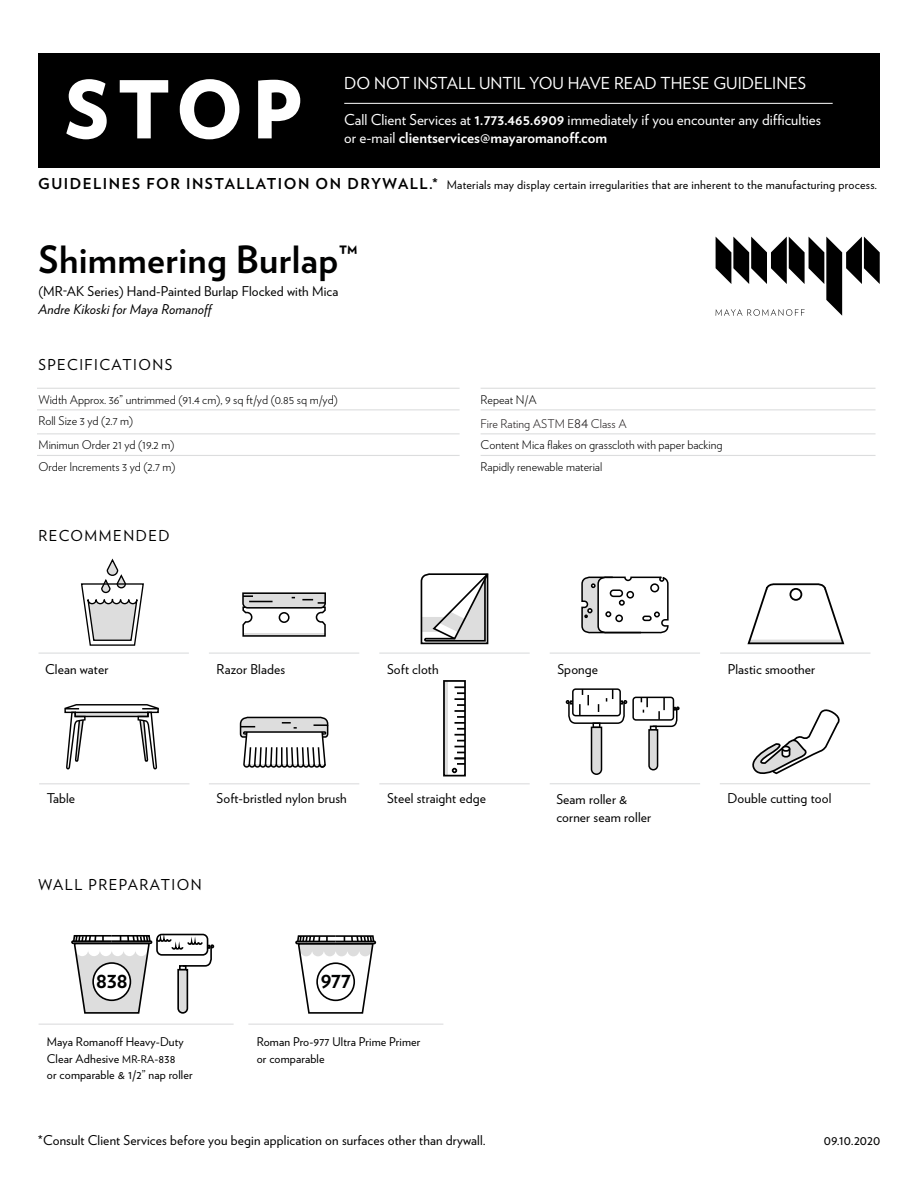
<style>
.page{position:relative;width:918px;height:1188px;background:#fff}
.page>*{position:absolute;margin:0;border:0;box-sizing:border-box;transform-origin:0 0}
.t1{font:900 79.5px "Verlag";color:#fff}
.t2{font:700 37.5px "Verlag";letter-spacing:.01em;color:#000101}
.t3{font:700 22.5px "Verlag";color:#000101}
.t4{font:16.5px "Verlag";color:#fff}
.t5{font:15px "Verlag";color:#fff}
.t6{font:15px "Verlag";letter-spacing:.1em;color:#000101}
.t7{font:700 15px "Verlag";color:#fff}
.t8{font:13.5px/18px "Verlag";letter-spacing:.01em;color:#000}
.t9{font:13.5px "Verlag";letter-spacing:.01em;color:#000101}
.t10{font:italic 13.5px "Verlag";letter-spacing:.01em;color:#000101}
.t11{font:300 12px "Verlag";color:#000}
.t12{font:12px "Verlag";letter-spacing:.02em;color:#000101}
.t13{font:12px/16.5px "Verlag";letter-spacing:.01em;color:#000}
.t14{font:300 12px "Verlag";color:#221e1f}
.s1{font-weight:700}
.s2{font-weight:400}
.s3{font-weight:700;font-size:15px}
.s4{font-size:15px}
.s5{font-size:10.5px}
.s6{font-style:inherit}
.s7{color:#000}
</style>
<div class="page">
<div style="left:38px;top:54px;width:842px;height:114px;background:#000"></div>
<hr style="left:344px;top:103px;width:489px;height:1px;background:#fff">
<svg style="left:716px;top:237px;width:164px;height:79px"></svg>
<hr style="left:37px;top:388px;width:423px;height:1px;background:#dcddde">
<hr style="left:481px;top:388px;width:395px;height:1px;background:#dcddde">
<hr style="left:37px;top:409px;width:423px;height:1px;background:#dcddde">
<hr style="left:481px;top:409px;width:395px;height:1px;background:#dcddde">
<hr style="left:37px;top:433px;width:423px;height:1px;background:#dcddde">
<hr style="left:481px;top:433px;width:395px;height:1px;background:#dcddde">
<hr style="left:37px;top:455px;width:423px;height:1px;background:#dcddde">
<hr style="left:481px;top:455px;width:395px;height:1px;background:#dcddde">
<hr style="left:39px;top:1024px;width:195px;height:1px;background:#dcddde">
<hr style="left:248px;top:1024px;width:195px;height:1px;background:#dcddde">
<svg style="left:71px;top:934px;width:143px;height:80px"></svg>
<svg style="left:295px;top:935px;width:82px;height:79px"></svg>
<hr style="left:39px;top:653px;width:150px;height:1px;background:#dcddde">
<hr style="left:720px;top:653px;width:150px;height:1px;background:#dcddde">
<hr style="left:550px;top:653px;width:150px;height:1px;background:#dcddde">
<hr style="left:379px;top:653px;width:151px;height:1px;background:#dcddde">
<hr style="left:209px;top:653px;width:150px;height:1px;background:#dcddde">
<hr style="left:379px;top:783px;width:151px;height:1px;background:#dcddde">
<hr style="left:209px;top:783px;width:150px;height:1px;background:#dcddde">
<hr style="left:39px;top:783px;width:150px;height:1px;background:#dcddde">
<svg style="left:80px;top:558px;width:64px;height:88px"></svg>
<svg style="left:242px;top:592px;width:84px;height:45px"></svg>
<svg style="left:420px;top:573px;width:69px;height:72px"></svg>
<svg style="left:581px;top:576px;width:88px;height:58px"></svg>
<svg style="left:239px;top:716px;width:90px;height:52px"></svg>
<hr style="left:444px;top:681px;width:3px;height:95px;background:#ddd">
<div style="left:443px;top:680px;width:23px;height:96px;border:2px solid #000"></div>
<svg style="left:452px;top:686px;width:13px;height:87px"></svg>
<svg style="left:64px;top:704px;width:95px;height:66px"></svg>
<svg style="left:747px;top:583px;width:98px;height:62px"></svg>
<hr style="left:550px;top:783px;width:150px;height:1px;background:#dcddde">
<div style="left:632px;top:697px;width:42px;height:24px;border:2px solid #000;border-radius:3px"></div>
<svg style="left:641px;top:697px;width:39px;height:74px"></svg>
<div style="left:572px;top:688px;width:49px;height:28px;border:2px solid #000;border-radius:3px"></div>
<svg style="left:566px;top:689px;width:61px;height:86px"></svg>
<hr style="left:720px;top:783px;width:150px;height:1px;background:#dcddde">
<svg style="left:752px;top:709px;width:88px;height:66px"></svg>
<div style="left:782px;top:746px;width:8px;height:5px;background:#0f0f0f;border-radius:50%"></div>
<div style="left:781px;top:746px;width:9px;height:6px;border:2px solid #000;border-radius:50%"></div>
<h1 class="t1" style="left:64px;top:44px;width:240px">STOP</h1>
<h3 class="t4" style="left:344px;top:71px;width:463px">DO NOT INSTALL UNTIL YOU HAVE READ THESE GUIDELINES</h3>
<p class="t5" style="left:344px;top:109px;width:478px">Call Client Services at <span class="s1">1.773.465.6909</span> immediately if you encounter any difficulties</p>
<p class="t7" style="left:344px;top:126px;width:264px"><span class="s2">or e-mail</span> clientservices@mayaromanoff.com</p>
<p class="t12" style="left:38px;top:176px;width:841px"><span class="s3">GUIDELINES FOR INSTALLATION ON DRYWALL.*</span> Materials may display certain irregularities that are inherent to the manufacturing process.</p>
<h2 class="t2" style="left:39px;top:230px;width:321px">Shimmering Burlap™</h2>
<p class="t9" style="left:39px;top:281px;width:301px">(MR-AK Series) Hand-Painted Burlap Flocked with Mica</p>
<p class="t10" style="left:39px;top:299px;width:176px">Andre Kikoski for Maya Romanoff</p>
<p class="t6" style="left:39px;top:354px;width:135px">SPECIFICATIONS</p>
<p class="t11" style="left:39px;top:391px;width:301px">Width Approx. 36” untrimmed (91.4 cm), 9 sq ft/yd (0.85 sq m/yd)</p>
<p class="t11" style="left:481px;top:391px;width:58px">Repeat N/A</p>
<p class="t11" style="left:39px;top:412px;width:96px">Roll Size 3 yd (2.7 m)</p>
<p class="t14" style="left:481px;top:415px;width:148px">Fire Rating ASTM E<span class="s4">84</span> Class A</p>
<p class="t11" style="left:39px;top:436px;width:137px">Minimun Order 21 yd (19.2 m)</p>
<p class="t11" style="left:481px;top:436px;width:243px">Content Mica flakes on grasscloth with paper backing</p>
<p class="t11" style="left:39px;top:458px;width:138px">Order Increments 3 yd (2.7 m)</p>
<p class="t11" style="left:481px;top:458px;width:123px">Rapidly renewable material</p>
<p class="t6" style="left:39px;top:525px;width:133px">RECOMMENDED</p>
<p class="t8" style="left:45px;top:659px;width:65px">Clean water</p>
<p class="t8" style="left:217px;top:659px;width:70px">Razor Blades</p>
<p class="t8" style="left:387px;top:659px;width:53px">Soft cloth</p>
<p class="t8" style="left:557px;top:659px;width:42px">Sponge</p>
<p class="t8" style="left:728px;top:659px;width:89px">Plastic smoother</p>
<p class="t8" style="left:47px;top:788px;width:30px">Table</p>
<p class="t8" style="left:217px;top:788px;width:132px">Soft-bristled nylon brush</p>
<p class="t8" style="left:387px;top:788px;width:101px">Steel straight edge</p>
<p class="t8" style="left:556px;top:790px;width:96px">Seam roller &amp; corner seam roller</p>
<p class="t8" style="left:728px;top:788px;width:105px">Double cutting tool</p>
<p class="t6" style="left:39px;top:873px;width:165px">WALL PREPARATION</p>
<h3 class="t3" style="left:96px;top:962px;width:34px">838</h3>
<h3 class="t3" style="left:320px;top:962px;width:32px">977</h3>
<p class="t13" style="left:47px;top:1033px;width:147px">Maya Romanoff Heavy-Duty<br>Clear Adhesive <span class="s5">MR-RA</span><span class="s6">-838<br></span>or comparable &amp; 1/2” nap roller</p>
<p class="t13" style="left:257px;top:1033px;width:165px">Roman Pro<span class="s6">-977</span> Ultra Prime Primer or comparable</p>
<p class="t9" style="left:38px;top:1130px;width:449px"><span class="s7">*</span>Consult Client Services before you begin application on surfaces other than drywall.</p>
<p class="t8" style="left:824px;top:1130px;width:58px">09.10.2020</p>
</div>
